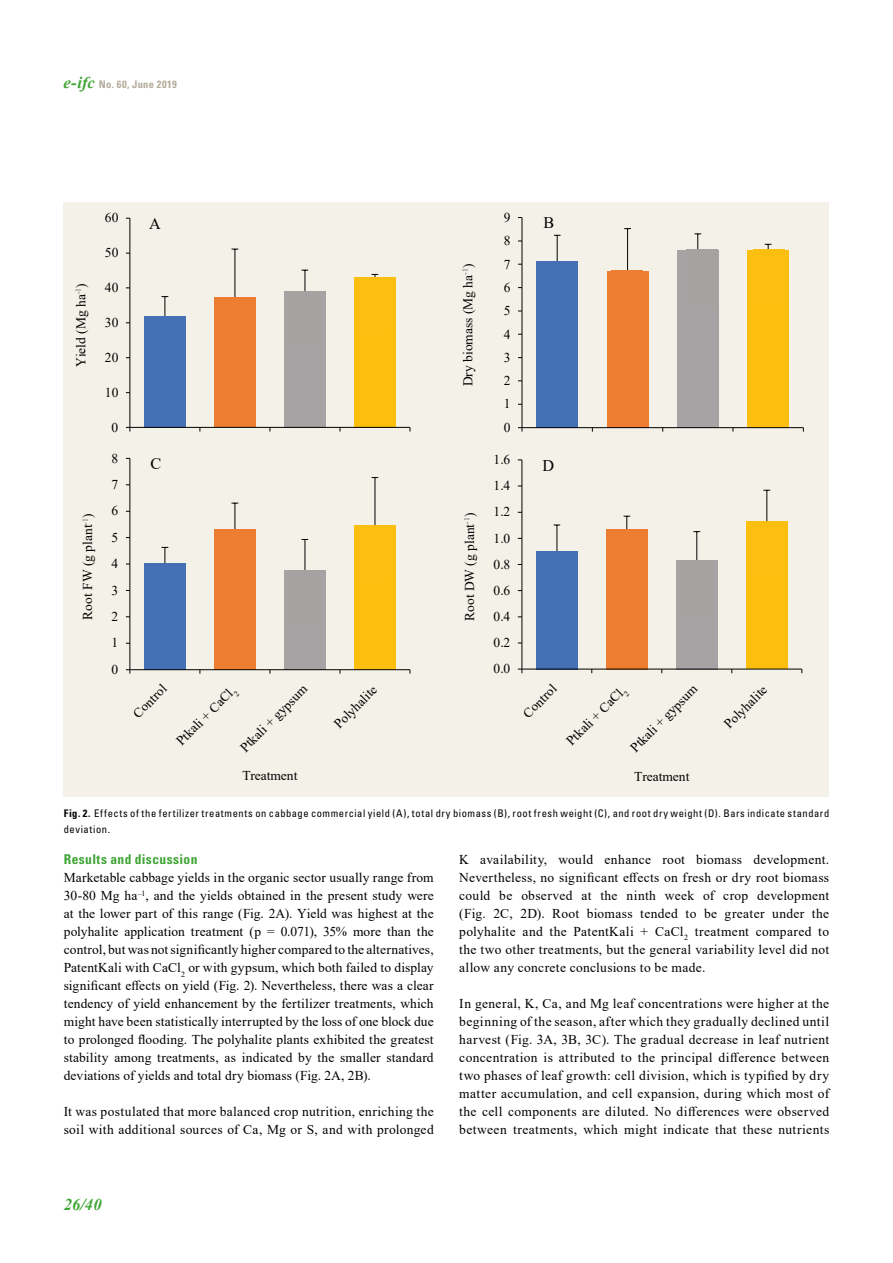
<style>
.page{position:relative;width:893px;height:1263px;background:#fff}
.page>*{position:absolute;margin:0;border:0;box-sizing:border-box;transform-origin:0 0}
.t1{font:italic 700 16.5px "Times New Roman";color:#3fa535}
.t2{font:16.2px "Times New Roman";color:#010202}
.t3{font:13.5px/18px "Times New Roman";letter-spacing:.02em;color:#000;text-align:justify}
.t4{font:13.5px "Times New Roman";color:#010202}
.t5{font:700 condensed 13.5px "Univers LT Std";letter-spacing:.03em;color:#3fa535}
.t6{font:condensed 10.5px/16.5px "Univers LT Std";letter-spacing:.055em;color:#000}
.t7{font:700 condensed 10.5px "Univers LT Std";letter-spacing:.035em;color:#b3aa99}
.s1{font-family:"Times New Roman";font-style:italic;font-stretch:normal;font-size:16.5px;color:#3fa535}
.s2{font-weight:700}
</style>
<div class="page">
<div style="left:64px;top:202px;width:765px;height:595px;background:#f4f1e8"></div>
<div style="left:144px;top:316px;width:41px;height:111px;background:#4670b6"></div>
<div style="left:214px;top:297px;width:41px;height:130px;background:#ed7d31"></div>
<div style="left:284px;top:291px;width:41px;height:136px;background:#a5a3a3"></div>
<div style="left:354px;top:277px;width:41px;height:150px;background:#fcbf0e"></div>
<svg style="left:161px;top:296px;width:7px;height:20px"></svg>
<hr style="left:235px;top:249px;width:1px;height:48px;background:#010202">
<svg style="left:302px;top:270px;width:6px;height:21px"></svg>
<hr style="left:130px;top:218px;width:1px;height:209px;background:#010202">
<hr style="left:130px;top:427px;width:280px;height:1px;background:#010202">
<div style="left:144px;top:563px;width:41px;height:107px;background:#4670b6"></div>
<div style="left:214px;top:529px;width:41px;height:141px;background:#ed7d31"></div>
<div style="left:284px;top:570px;width:41px;height:100px;background:#a5a3a3"></div>
<div style="left:354px;top:526px;width:41px;height:144px;background:#fcbf0e"></div>
<svg style="left:161px;top:547px;width:7px;height:16px"></svg>
<svg style="left:231px;top:503px;width:7px;height:26px"></svg>
<hr style="left:305px;top:539px;width:1px;height:31px;background:#010202">
<hr style="left:375px;top:477px;width:1px;height:49px;background:#010202">
<hr style="left:130px;top:458px;width:1px;height:212px;background:#010202">
<hr style="left:130px;top:669px;width:280px;height:1px;background:#010202">
<svg style="left:126px;top:669px;width:5px;height:5px"></svg>
<div style="left:536px;top:261px;width:42px;height:167px;background:#4670b6"></div>
<div style="left:607px;top:271px;width:41px;height:157px;background:#ed7d31"></div>
<div style="left:677px;top:250px;width:41px;height:178px;background:#a5a3a3"></div>
<div style="left:747px;top:250px;width:42px;height:178px;background:#fcbf0e"></div>
<svg style="left:554px;top:235px;width:7px;height:26px"></svg>
<hr style="left:627px;top:229px;width:1px;height:42px;background:#010202">
<svg style="left:694px;top:234px;width:7px;height:16px"></svg>
<svg style="left:765px;top:244px;width:7px;height:6px"></svg>
<hr style="left:522px;top:218px;width:1px;height:210px;background:#010202">
<hr style="left:522px;top:427px;width:281px;height:1px;background:#010202">
<svg style="left:518px;top:427px;width:5px;height:5px"></svg>
<div style="left:536px;top:551px;width:41px;height:118px;background:#4670b6"></div>
<div style="left:606px;top:529px;width:41px;height:140px;background:#ed7d31"></div>
<div style="left:676px;top:560px;width:41px;height:109px;background:#a5a3a3"></div>
<div style="left:746px;top:522px;width:41px;height:147px;background:#fcbf0e"></div>
<svg style="left:553px;top:525px;width:7px;height:26px"></svg>
<svg style="left:624px;top:516px;width:6px;height:13px"></svg>
<svg style="left:693px;top:531px;width:7px;height:29px"></svg>
<hr style="left:767px;top:490px;width:1px;height:32px;background:#010202">
<hr style="left:522px;top:460px;width:1px;height:209px;background:#010202">
<hr style="left:522px;top:669px;width:280px;height:1px;background:#010202">
<p class="t7" style="left:63px;top:78px;width:115px"><span class="s1">e-ifc</span> No. 60, June 2019</p>
<p class="t4" style="left:105px;top:208px;width:15px">60</p>
<p class="t2" style="left:149px;top:212px;width:13px">A</p>
<p class="t4" style="left:504px;top:208px;width:8px">9</p>
<p class="t2" style="left:543px;top:212px;width:12px">B</p>
<p class="t4" style="left:504px;top:231px;width:8px">8</p>
<p class="t4" style="left:105px;top:243px;width:15px">50</p>
<p class="t4" style="left:71px;top:367px;width:85px;rotate:-90deg">Yield (Mg ha<sup>-1</sup>)</p>
<p class="t4" style="left:105px;top:278px;width:15px">40</p>
<p class="t4" style="left:105px;top:313px;width:15px">30</p>
<p class="t4" style="left:105px;top:348px;width:15px">20</p>
<p class="t4" style="left:105px;top:383px;width:15px">10</p>
<p class="t4" style="left:458px;top:386px;width:124px;rotate:-90deg">Dry biomass (Mg ha<sup>-1</sup>)</p>
<p class="t4" style="left:504px;top:254px;width:8px">7</p>
<p class="t4" style="left:504px;top:278px;width:8px">6</p>
<p class="t4" style="left:504px;top:301px;width:8px">5</p>
<p class="t4" style="left:504px;top:324px;width:8px">4</p>
<p class="t4" style="left:504px;top:348px;width:8px">3</p>
<p class="t4" style="left:504px;top:371px;width:8px">2</p>
<p class="t4" style="left:504px;top:394px;width:8px">1</p>
<p class="t4" style="left:112px;top:418px;width:8px">0</p>
<p class="t4" style="left:504px;top:418px;width:8px">0</p>
<p class="t4" style="left:112px;top:448px;width:8px">8</p>
<p class="t2" style="left:151px;top:452px;width:12px">C</p>
<p class="t4" style="left:493px;top:450px;width:18px">1.6</p>
<p class="t2" style="left:542px;top:454px;width:13px">D</p>
<p class="t4" style="left:112px;top:475px;width:8px">7</p>
<p class="t4" style="left:493px;top:476px;width:18px">1.4</p>
<p class="t4" style="left:78px;top:620px;width:107px;rotate:-90deg">Root FW (g plant<sup>-1</sup>)</p>
<p class="t4" style="left:112px;top:501px;width:8px">6</p>
<p class="t4" style="left:112px;top:528px;width:8px">5</p>
<p class="t4" style="left:112px;top:554px;width:8px">4</p>
<p class="t4" style="left:112px;top:581px;width:8px">3</p>
<p class="t4" style="left:112px;top:607px;width:8px">2</p>
<p class="t4" style="left:460px;top:621px;width:110px;rotate:-90deg">Root DW (g plant<sup>-1</sup>)</p>
<p class="t4" style="left:493px;top:502px;width:18px">1.2</p>
<p class="t4" style="left:493px;top:528px;width:18px">1.0</p>
<p class="t4" style="left:493px;top:555px;width:18px">0.8</p>
<p class="t4" style="left:493px;top:581px;width:18px">0.6</p>
<p class="t4" style="left:493px;top:607px;width:18px">0.4</p>
<p class="t4" style="left:112px;top:633px;width:8px">1</p>
<p class="t4" style="left:493px;top:633px;width:18px">0.2</p>
<p class="t4" style="left:112px;top:660px;width:8px">0</p>
<p class="t4" style="left:493px;top:659px;width:18px">0.0</p>
<p class="t3" style="left:129px;top:709px;width:43px;rotate:-45deg">Control</p>
<p class="t3" style="left:172px;top:736px;width:79px;rotate:-45deg">Ptkali + CaCl<sub>2</sub></p>
<p class="t3" style="left:236px;top:743px;width:90px;rotate:-45deg">Ptkali + gypsum</p>
<p class="t3" style="left:330px;top:719px;width:56px;rotate:-45deg">Polyhalite</p>
<p class="t3" style="left:519px;top:709px;width:43px;rotate:-45deg">Control</p>
<p class="t3" style="left:562px;top:736px;width:79px;rotate:-45deg">Ptkali + CaCl<sub>2</sub></p>
<p class="t3" style="left:626px;top:743px;width:90px;rotate:-45deg">Ptkali + gypsum</p>
<p class="t3" style="left:720px;top:719px;width:56px;rotate:-45deg">Polyhalite</p>
<p class="t4" style="left:242px;top:766px;width:57px">Treatment</p>
<p class="t4" style="left:634px;top:767px;width:57px">Treatment</p>
<p class="t6" style="left:64px;top:804px;width:767px"><span class="s2">Fig. 2.</span> Effects of the fertilizer treatments on cabbage commercial yield (A), total dry biomass (B), root fresh weight (C), and root dry weight (D). Bars indicate standard deviation.</p>
<p class="t5" style="left:64px;top:851px;width:135px">Results and discussion</p>
<p class="t3" style="left:64px;top:868px;width:371px">Marketable cabbage yields in the organic sector usually range from 30-80 Mg ha<sup>–1</sup>, and the yields obtained in the present study were at the lower part of this range (Fig. 2A). Yield was highest at the polyhalite application treatment (p = 0.071), 35% more than the control, but was not significantly higher compared to the alternatives, PatentKali with CaCl<sub>2</sub> or with gypsum, which both failed to display significant effects on yield (Fig. 2). Nevertheless, there was a clear tendency of yield enhancement by the fertilizer treatments, which might have been statistically interrupted by the loss of one block due to prolonged flooding. The polyhalite plants exhibited the greatest stability among treatments, as indicated by the smaller standard deviations of yields and total dry biomass (Fig. 2A, 2B).</p>
<p class="t3" style="left:64px;top:1102px;width:371px">It was postulated that more balanced crop nutrition, enriching the soil with additional sources of Ca, Mg or S, and with prolonged</p>
<p class="t1" style="left:64px;top:1193px;width:39px">26/40</p>
<p class="t3" style="left:459px;top:850px;width:371px">K availability, would enhance root biomass development.<br>Nevertheless, no significant effects on fresh or dry root biomass could be observed at the ninth week of crop development (Fig. 2C, 2D). Root biomass tended to be greater under the polyhalite and the PatentKali + CaCl<sub>2</sub> treatment compared to the two other treatments, but the general variability level did not allow any concrete conclusions to be made.</p>
<p class="t3" style="left:459px;top:994px;width:371px">In general, K, Ca, and Mg leaf concentrations were higher at the beginning of the season, after which they gradually declined until harvest (Fig. 3A, 3B, 3C). The gradual decrease in leaf nutrient concentration is attributed to the principal difference between two phases of leaf growth: cell division, which is typified by dry matter accumulation, and cell expansion, during which most of the cell components are diluted. No differences were observed between treatments, which might indicate that these nutrients</p>
</div>
